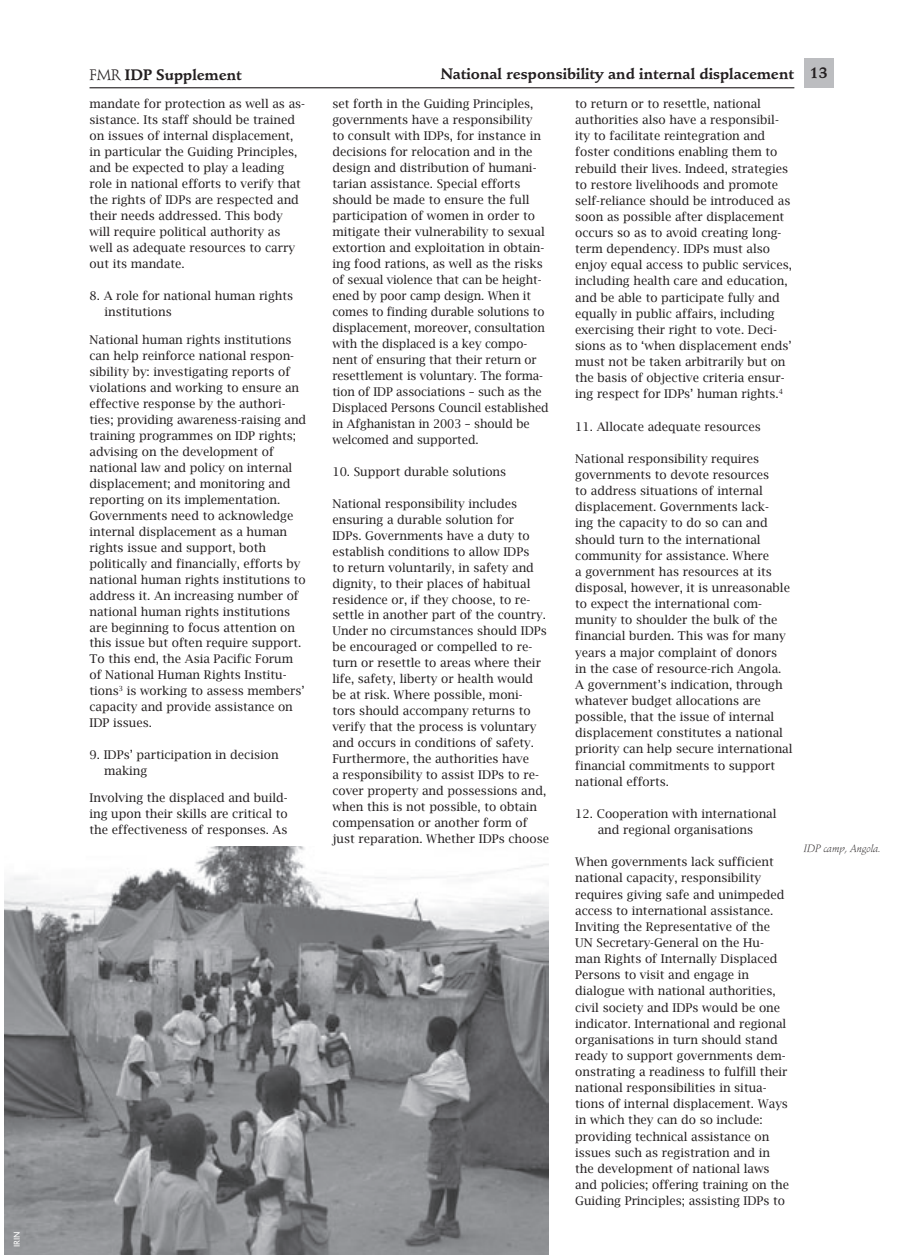
<style>
.page{position:relative;width:902px;height:1259px;background:#fff}
.page>*{position:absolute;margin:0;border:0;box-sizing:border-box;transform-origin:0 0}
.sub_headers{font:700 15px "Stempel Schneidler";color:#231f20}
.body_copy{font:12px/16px "Lucida Bright";color:#231f20}
.captions{font:italic 300 10.5px "Stempel Schneidler";color:#231f20}
.photo_credits{font:9px "Bliss";color:#fff}
.s1{font-weight:400}
</style>
<div class="page">
<div style="left:804px;top:59px;width:30px;height:29px;background:#bcbdc0"></div>
<hr style="left:90px;top:87px;width:704px;height:1px;background:#231f20">
<img style="left:4px;top:846px;width:545px;height:408px">
<p class="photo_credits" style="left:12px;top:1247px;width:17px;rotate:-90deg">IRIN</p>
<p class="sub_headers" style="left:90px;top:66px;width:154px"><span class="s1">FMR</span> IDP Supplement</p>
<p class="sub_headers" style="left:810px;top:63px;width:19px">13</p>
<p class="sub_headers" style="left:441px;top:65px;width:355px">National responsibility and internal displacement</p>
<p class="body_copy" style="left:90px;top:96px;width:217px">mandate for protection as well as as&shy;sistance. Its staff should be trained on issues of internal displacement, in particular the Guiding Principles, and be expected to play a leading role in national efforts to verify that the rights of IDPs are respected and their needs addressed. This body will require political authority as well as adequate resources to carry out its mandate.</p>
<p class="body_copy" style="left:105px;top:287px;width:190px;text-indent:-15px">8. A role for national human rights institutions</p>
<p class="body_copy" style="left:90px;top:331px;width:218px">National human rights institutions can help reinforce national respon&shy;sibility by: investigating reports of violations and working to ensure an effective response by the authori&shy;ties; providing awareness-raising and training programmes on IDP rights; advising on the development of national law and policy on internal displacement; and monitoring and reporting on its implementation.<br>Governments need to acknowledge internal displacement as a human rights issue and support, both politically and financially, efforts by national human rights institutions to address it. An increasing number of national human rights institutions are beginning to focus attention on this issue but often require support.<br>To this end, the Asia Pacific Forum of National Human Rights Institu&shy;tions<sup>3</sup> is working to assess members’ capacity and provide assistance on IDP issues.</p>
<p class="body_copy" style="left:90px;top:747px;width:191px">9. IDPs’ participation in decision</p>
<p class="body_copy" style="left:104px;top:763px;width:45px">making</p>
<p class="body_copy" style="left:90px;top:789px;width:200px;text-align:justify">Involving the displaced and build&shy;ing upon their skills are critical to the effectiveness of responses. As</p>
<p class="body_copy" style="left:332px;top:96px;width:218px">set forth in the Guiding Principles, governments have a responsibility<br>to consult with IDPs, for instance in decisions for relocation and in the design and distribution of humani&shy;tarian assistance. Special efforts should be made to ensure the full participation of women in order to mitigate their vulnerability to sexual extortion and exploitation in obtain&shy;ing food rations, as well as the risks of sexual violence that can be height&shy;ened by poor camp design. When it comes to finding durable solutions to displacement, moreover, consultation with the displaced is a key compo&shy;nent of ensuring that their return or resettlement is voluntary. The forma&shy;tion of IDP associations – such as the Displaced Persons Council established in Afghanistan in 2003 – should be welcomed and supported.</p>
<p class="body_copy" style="left:332px;top:463px;width:175px">10. Support durable solutions</p>
<p class="body_copy" style="left:332px;top:495px;width:218px">National responsibility includes ensuring a durable solution for<br>IDPs. Governments have a duty to establish conditions to allow IDPs<br>to return voluntarily, in safety and dignity, to their places of habitual residence or, if they choose, to re&shy;settle in another part of the country.<br>Under no circumstances should IDPs be encouraged or compelled to re&shy;turn or resettle to areas where their life, safety, liberty or health would be at risk. Where possible, moni-<br>tors should accompany returns to verify that the process is voluntary and occurs in conditions of safety.<br>Furthermore, the authorities have<br>a responsibility to assist IDPs to re&shy;cover property and possessions and, when this is not possible, to obtain compensation or another form of just reparation. Whether IDPs choose</p>
<p class="body_copy" style="left:575px;top:96px;width:218px">to return or to resettle, national authorities also have a responsibil&shy;ity to facilitate reintegration and foster conditions enabling them to rebuild their lives. Indeed, strategies to restore livelihoods and promote self-reliance should be introduced as soon as possible after displacement occurs so as to avoid creating long&shy;term dependency. IDPs must also enjoy equal access to public services, including health care and education, and be able to participate fully and equally in public affairs, including exercising their right to vote. Deci&shy;sions as to ‘when displacement ends’ must not be taken arbitrarily but on the basis of objective criteria ensur&shy;ing respect for IDPs’ human rights.<sup>4</sup></p>
<p class="body_copy" style="left:575px;top:418px;width:187px">11. Allocate adequate resources</p>
<p class="body_copy" style="left:575px;top:450px;width:219px">National responsibility requires governments to devote resources<br>to address situations of internal displacement. Governments lack-<br>ing the capacity to do so can and should turn to the international community for assistance. Where<br>a government has resources at its disposal, however, it is unreasonable to expect the international com&shy;munity to shoulder the bulk of the financial burden. This was for many years a major complaint of donors<br>in the case of resource-rich Angola.<br>A government’s indication, through whatever budget allocations are possible, that the issue of internal displacement constitutes a national priority can help secure international financial commitments to support national efforts.</p>
<p class="body_copy" style="left:575px;top:805px;width:203px;text-align:center">12. Cooperation with international and regional organisations</p>
<p class="body_copy" style="left:575px;top:854px;width:215px">When governments lack sufficient national capacity, responsibility requires giving safe and unimpeded access to international assistance.<br>Inviting the Representative of the UN Secretary-General on the Hu&shy;man Rights of Internally Displaced Persons to visit and engage in dialogue with national authorities, civil society and IDPs would be one indicator. International and regional organisations in turn should stand ready to support governments dem&shy;onstrating a readiness to fulfill their national responsibilities in situa&shy;tions of internal displacement. Ways in which they can do so include: providing technical assistance on issues such as registration and in the development of national laws and policies; offering training on the Guiding Principles; assisting IDPs to</p>
<p class="captions" style="left:804px;top:842px;width:78px">IDP camp, Angola.</p>
</div>
